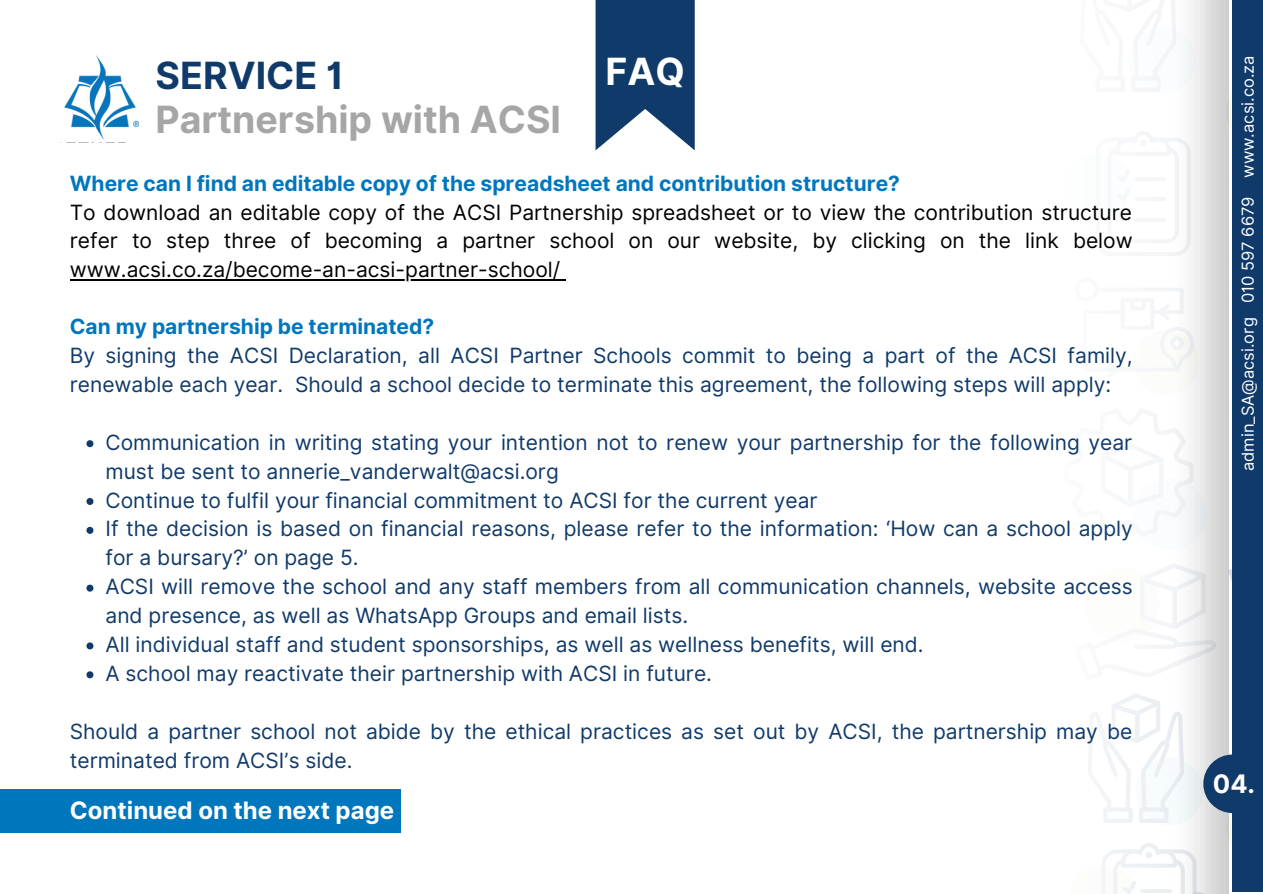
<style>
.page{position:relative;width:1263px;height:894px;background:#fff}
.page>*{position:absolute;margin:0;border:0;box-sizing:border-box;transform-origin:0 0}
.t1{font:700 37.5px "Inter";color:#a6a6a6}
.t2{font:700 37.5px "Inter";color:#103a6a}
.t3{font:700 37.5px "Inter";color:#fff}
.t4{font:700 25.5px "Inter";color:#fff}
.t5{font:700 24px "Inter";color:#fff}
.t6{font:21px/28.8px "Inter";color:#103a6a}
.t7{font:21px/28.8px "Inter";color:#000;text-align:justify}
.t8{font:700 21px "Inter";color:#0076bd}
.t9{font:16.5px "Inter";color:#fff}
</style>
<div class="page">
<img style="left:1169px;top:0;width:94px;height:893px">
<div style="left:1233px;top:0;width:30px;height:891px;background:#103a6a"></div>
<img style="left:64px;top:56px;width:74px;height:84px">
<div style="left:1203px;top:754px;width:59px;height:58px;background:#103a6a;border-radius:50%"></div>
<svg style="left:596px;top:0;width:99px;height:150px"></svg>
<svg style="left:86px;top:440px;width:7px;height:7px"></svg>
<svg style="left:86px;top:498px;width:7px;height:7px"></svg>
<svg style="left:86px;top:526px;width:7px;height:7px"></svg>
<svg style="left:86px;top:584px;width:7px;height:7px"></svg>
<svg style="left:86px;top:642px;width:7px;height:7px"></svg>
<svg style="left:86px;top:671px;width:7px;height:7px"></svg>
<hr style="left:70px;top:279px;width:490px;height:2px;background:#000">
<svg style="left:560px;top:279px;width:6px;height:2px"></svg>
<div style="left:0;top:788px;width:400px;height:44px;background:#0076bd"></div>
<h1 class="t2" style="left:156px;top:53px;width:190px">SERVICE 1</h1>
<h1 class="t1" style="left:156px;top:97px;width:407px">Partnership with ACSI</h1>
<h1 class="t3" style="left:606px;top:49px;width:81px">FAQ</h1>
<p class="t8" style="left:70px;top:170px;width:832px">Where can I find an editable copy of the spreadsheet and contribution structure?</p>
<p class="t7" style="left:70px;top:197px;width:1064px">To download an editable copy of the ACSI Partnership spreadsheet or to view the contribution structure refer to step three of becoming a partner school on our website, by clicking on the link below www.acsi.co.za/become-an-acsi-partner-school/</p>
<p class="t8" style="left:70px;top:314px;width:366px">Can my partnership be terminated?</p>
<p class="t6" style="left:70px;top:341px;width:1064px">By signing the ACSI Declaration, all ACSI Partner Schools commit to being a part of the ACSI family, renewable each year. Should a school decide to terminate this agreement, the following steps will apply:</p>
<p class="t6" style="left:106px;top:427px;width:1029px">Communication in writing stating your intention not to renew your partnership for the following year must be sent to annerie_vanderwalt@acsi.org<br>Continue to fulfil your financial commitment to ACSI for the current year<br>If the decision is based on financial reasons, please refer to the information: ‘How can a school apply for a bursary?’ on page 5.<br>ACSI will remove the school and any staff members from all communication channels, website access and presence, as well as WhatsApp Groups and email lists.<br>All individual staff and student sponsorships, as well as wellness benefits, will end.<br>A school may reactivate their partnership with ACSI in future.</p>
<p class="t6" style="left:70px;top:716px;width:1064px">Should a partner school not abide by the ethical practices as set out by ACSI, the partnership may be terminated from ACSI’s side.</p>
<p class="t5" style="left:70px;top:796px;width:326px">Continued on the next page</p>
<p class="t9" style="left:1238px;top:471px;width:417px;rotate:-90deg">admin_SA@acsi.org 010 597 6679 www.acsi.co.za</p>
<p class="t4" style="left:1213px;top:768px;width:44px">04.</p>
</div>
